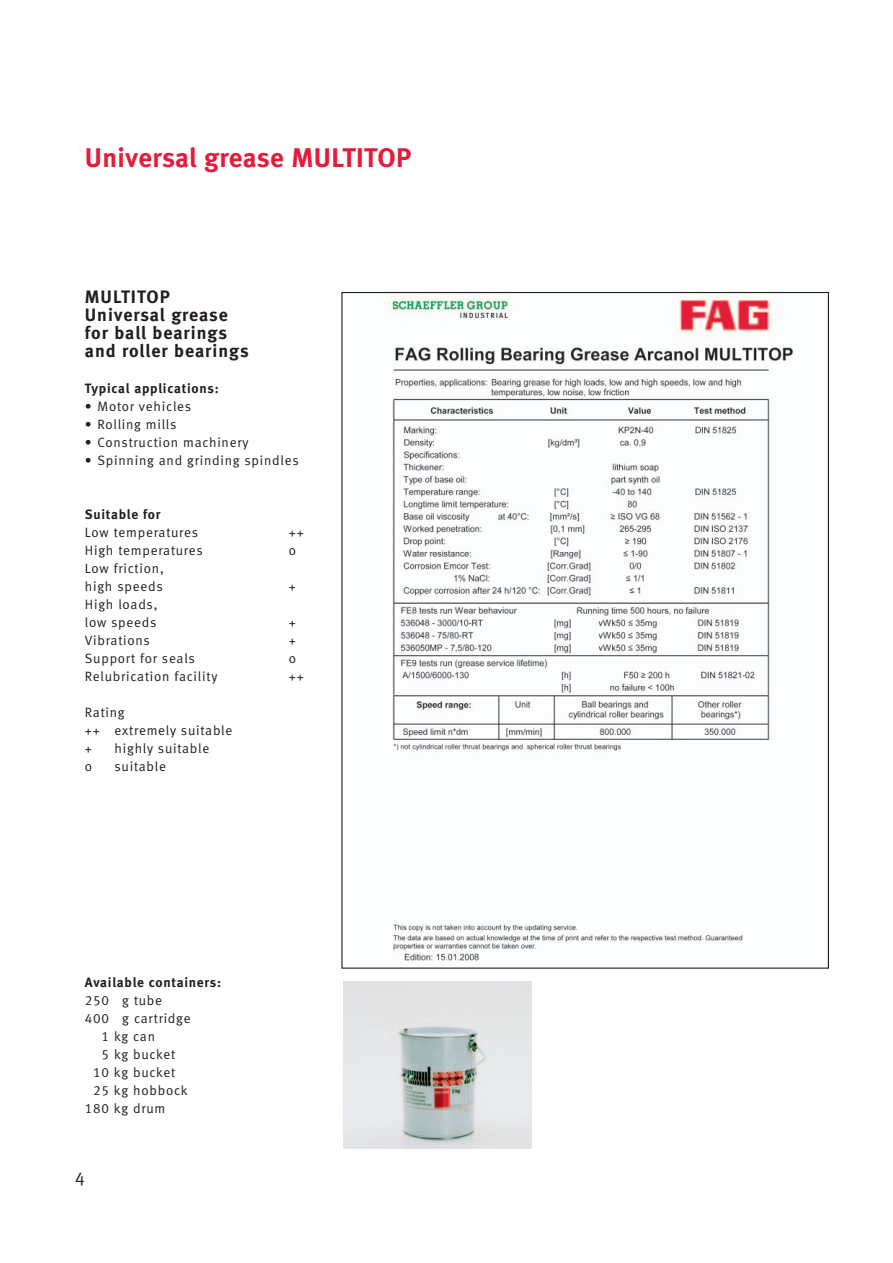
<style>
.page{position:relative;width:893px;height:1263px;background:#fff}
.page>*{position:absolute;margin:0;border:0;box-sizing:border-box;transform-origin:0 0}
.t1{font:27px "Meta Bold LF";letter-spacing:.015em;color:#e41c3b}
.t2{font:18px/18px "Meta Bold LF";letter-spacing:.055em;color:#231f20}
.t3{font:18px "Meta Normal";color:#231f20}
.t4{font:13.5px/18px "Meta Normal LF";letter-spacing:.055em;color:#231f20}
.t5{font:13.5px "Meta Bold LF";letter-spacing:.055em;color:#231f20}
.s1{font-family:"Meta Bold LF"}
</style>
<div class="page">
<img style="left:387px;top:294px;width:407px;height:667px">
<div style="left:341px;top:982px;width:193px;height:167px;background:linear-gradient(to bottom,#e2e3e5,#e8ebee)"></div>
<img style="left:344px;top:982px;width:188px;height:167px">
<p class="t1" style="left:85px;top:147px;width:328px">Universal grease MULTITOP</p>
<p class="t2" style="left:85px;top:289px;width:166px">MULTITOP<br>Universal grease for ball bearings and roller bearings</p>
<p class="t5" style="left:85px;top:383px;width:135px">Typical applications:</p>
<p class="t4" style="left:85px;top:398px;width:108px">• Motor vehicles</p>
<p class="t4" style="left:85px;top:416px;width:93px">• Rolling mills</p>
<p class="t4" style="left:85px;top:434px;width:165px">• Construction machinery</p>
<p class="t4" style="left:85px;top:452px;width:215px">• Spinning and grinding spindles</p>
<p class="t4" style="left:85px;top:506px;width:115px"><span class="s1">Suitable for<br></span>Low temperatures</p>
<p class="t4" style="left:289px;top:524px;width:16px">++</p>
<p class="t4" style="left:85px;top:542px;width:120px">High temperatures</p>
<p class="t4" style="left:289px;top:542px;width:9px">o</p>
<p class="t4" style="left:85px;top:560px;width:80px">Low friction, high speeds</p>
<p class="t4" style="left:289px;top:578px;width:9px">+</p>
<p class="t4" style="left:85px;top:596px;width:74px">High loads, low speeds</p>
<p class="t4" style="left:289px;top:614px;width:9px">+</p>
<p class="t4" style="left:85px;top:632px;width:67px">Vibrations</p>
<p class="t4" style="left:289px;top:632px;width:9px">+</p>
<p class="t4" style="left:85px;top:650px;width:112px">Support for seals</p>
<p class="t4" style="left:289px;top:650px;width:9px">o</p>
<p class="t4" style="left:85px;top:668px;width:134px">Relubrication facility</p>
<p class="t4" style="left:289px;top:668px;width:17px">++</p>
<p class="t4" style="left:85px;top:704px;width:149px">Rating<br>++ extremely suitable +</p>
<p class="t4" style="left:115px;top:740px;width:96px">highly suitable</p>
<p class="t4" style="left:85px;top:758px;width:9px">o</p>
<p class="t4" style="left:115px;top:758px;width:53px">suitable</p>
<p class="t5" style="left:85px;top:977px;width:138px">Available containers:</p>
<p class="t4" style="left:85px;top:992px;width:79px">250 g tube</p>
<p class="t4" style="left:85px;top:1010px;width:107px">400 g cartridge</p>
<p class="t4" style="left:102px;top:1028px;width:55px">1 kg can</p>
<p class="t4" style="left:102px;top:1046px;width:75px">5 kg bucket</p>
<p class="t4" style="left:93px;top:1064px;width:84px">10 kg bucket</p>
<p class="t4" style="left:93px;top:1082px;width:96px">25 kg hobbock</p>
<p class="t4" style="left:85px;top:1100px;width:82px">180 kg drum</p>
<p class="t3" style="left:75px;top:1169px;width:11px">4</p>
</div>
